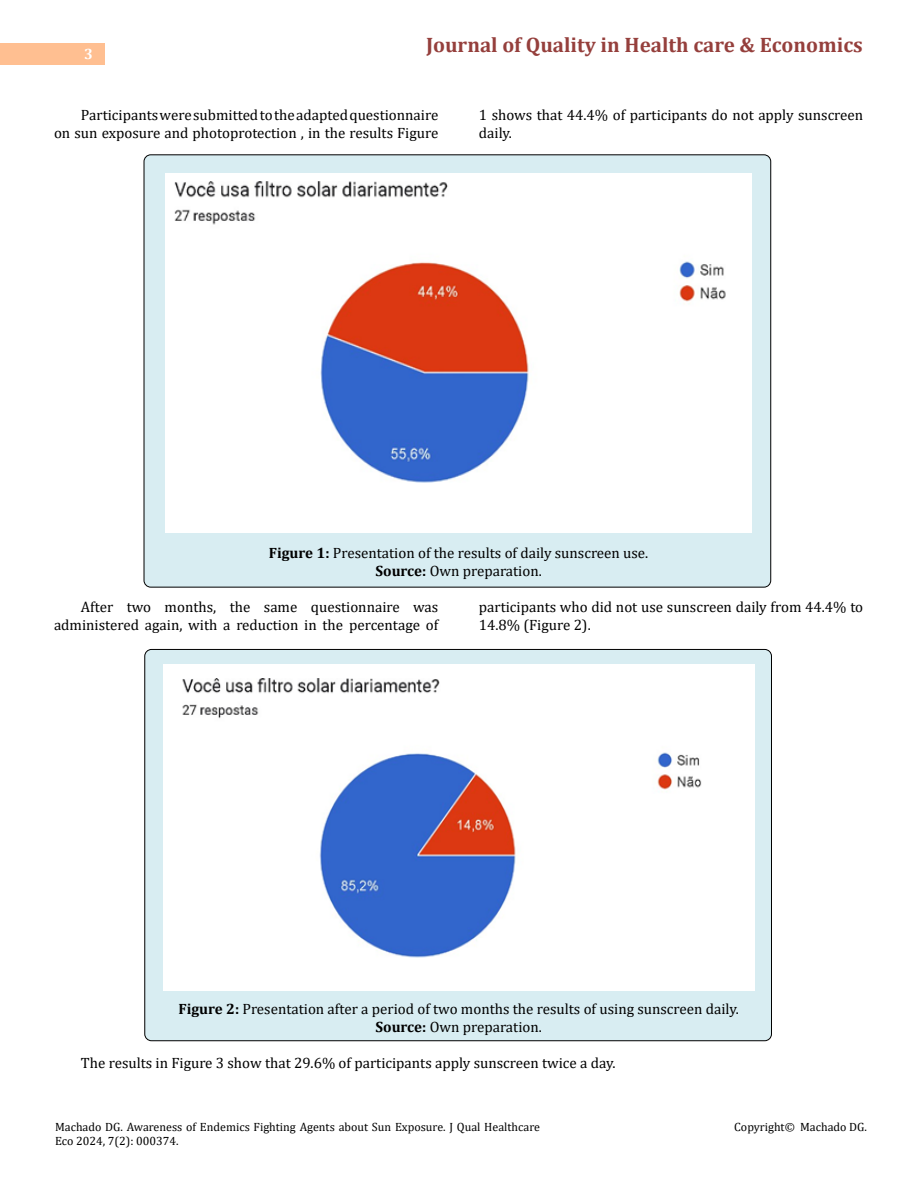
<style>
.page{position:relative;width:918px;height:1188px;background:#fff}
.page>*{position:absolute;margin:0;border:0;box-sizing:border-box;transform-origin:0 0}
.t1{font:700 21px "Cambria";color:#953f3c}
.t2{font:15px/18px "Cambria";color:#000;text-align:right}
.t3{font:700 15px "Cambria";color:#fff}
.t4{font:12px/14.4px "Cambria";color:#000}
.s1{font-weight:700}
</style>
<div class="page">
<div style="left:0;top:43px;width:105px;height:21px;background:#ffbf91"></div>
<div style="left:144px;top:155px;width:627px;height:432px;background:#d8edf2;border-radius:7px"></div>
<div style="left:145px;top:649px;width:626px;height:392px;background:#d8edf2;border-radius:7px"></div>
<img style="left:166px;top:174px;width:585px;height:359px">
<img style="left:163px;top:665px;width:591px;height:326px">
<p class="t3" style="left:84px;top:44px;width:10px">3</p>
<h1 class="t1" style="left:426px;top:30px;width:438px">Journal of Quality in Health care &amp; Economics</h1>
<p class="t2" style="left:54px;top:105px;width:386px">Participants were submitted to the adapted questionnaire<br>on sun exposure and photoprotection , in the results Figure</p>
<p class="t2" style="left:479px;top:105px;width:386px;text-align:left">1 shows that 44.4% of participants do not apply sunscreen daily.</p>
<p class="t2" style="left:269px;top:544px;width:381px;text-align:center"><span class="s1">Figure 1:</span> Presentation of the results of daily sunscreen use.<br><span class="s1">Source:</span> Own preparation.</p>
<p class="t2" style="left:54px;top:598px;width:386px">After two months, the same questionnaire was administered again, with a reduction in the percentage of</p>
<p class="t2" style="left:479px;top:598px;width:386px;text-align:left">participants who did not use sunscreen daily from 44.4% to<br>14.8% (Figure 2).</p>
<p class="t2" style="left:178px;top:1000px;width:562px;text-align:center"><span class="s1">Figure 2:</span> Presentation after a period of two months the results of using sunscreen daily.<br><span class="s1">Source:</span> Own preparation.</p>
<p class="t2" style="left:81px;top:1054px;width:536px">The results in Figure 3 show that 29.6% of participants apply sunscreen twice a day.</p>
<p class="t4" style="left:55px;top:1120px;width:486px">Machado DG. Awareness of Endemics Fighting Agents about Sun Exposure. J Qual Healthcare<br>Eco 2024, 7(2): 000374.</p>
<p class="t4" style="left:734px;top:1120px;width:134px">Copyright© Machado DG.</p>
</div>
